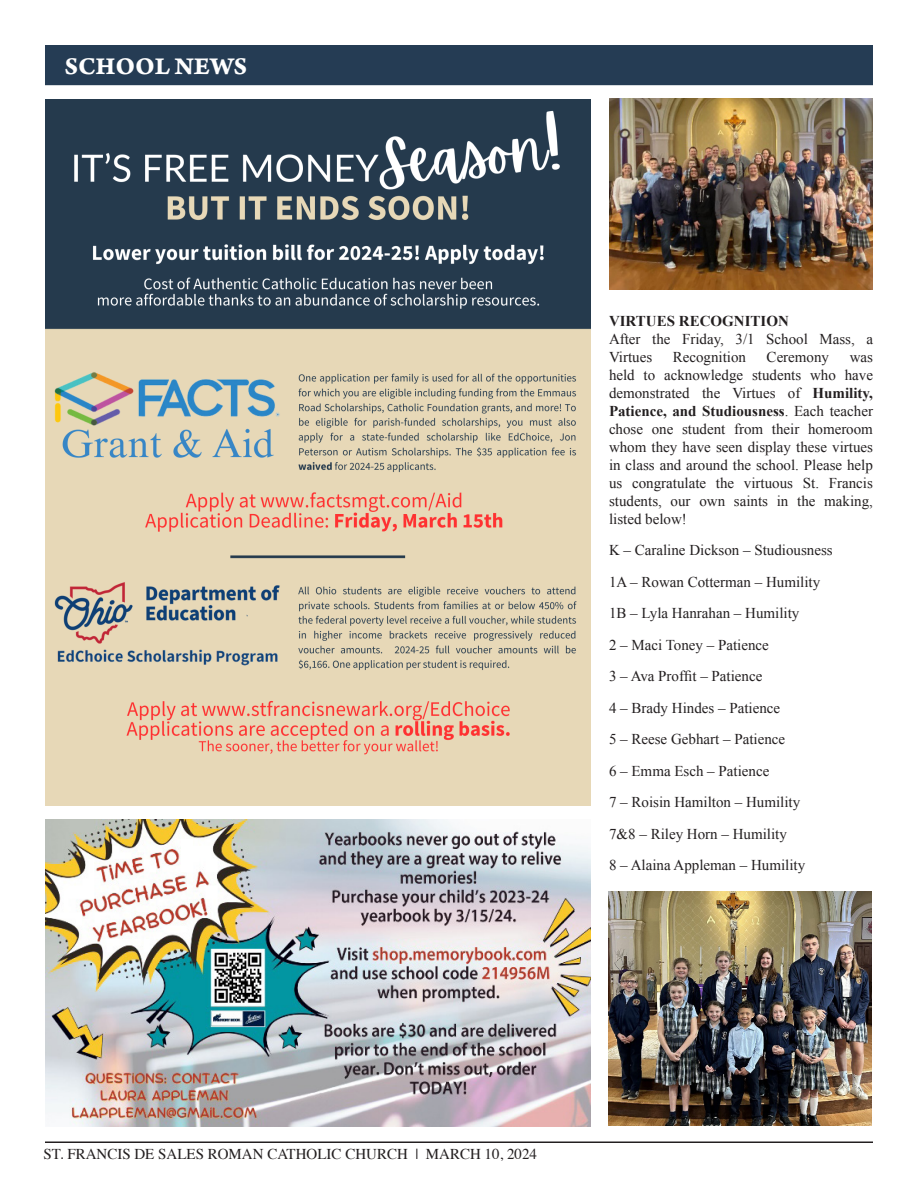
<style>
.page{position:relative;width:918px;height:1188px;background:#fff}
.page>*{position:absolute;margin:0;border:0;box-sizing:border-box;transform-origin:0 0}
.t1{font:25.5px "Arno Pro Bold Caption";letter-spacing:-.01em;color:#fff}
.t2{font:15px/18px "Times New Roman";color:#231f20}
.t3{font:15px "Times";color:#231f20}
.t4{font:700 15px "Times New Roman";color:#231f20}
.s1{font-weight:700}
</style>
<div class="page">
<hr style="left:45px;top:1142px;width:828px;height:1px;background:#231f20">
<div style="left:46px;top:46px;width:826px;height:38px;background:#253c54"></div>
<div style="left:45px;top:45px;width:828px;height:40px;border:2px solid #253c54"></div>
<img style="left:45px;top:99px;width:546px;height:707px">
<img style="left:45px;top:820px;width:546px;height:307px">
<img style="left:609px;top:99px;width:264px;height:191px">
<img style="left:609px;top:891px;width:263px;height:234px">
<p class="t1" style="left:65px;top:51px;width:184px">SCHOOL NEWS</p>
<p class="t4" style="left:609px;top:310px;width:181px">VIRTUES RECOGNITION</p>
<p class="t2" style="left:609px;top:330px;width:266px">After the Friday, 3/1 School Mass, a<br>Virtues</p>
<p class="t2" style="left:673px;top:348px;width:75px">Recognition</p>
<p class="t2" style="left:767px;top:348px;width:64px">Ceremony</p>
<p class="t2" style="left:609px;top:348px;width:266px;text-align:justify;text-indent:241px">was held to acknowledge students who have demonstrated the Virtues of <span class="s1">Humility, Patience, and Studiousness</span>. Each teacher chose one student from their homeroom whom they have seen display these virtues in class and around the school. Please help us congratulate the virtuous St. Francis students, our own saints in the making, listed below!</p>
<p class="t2" style="left:609px;top:541px;width:225px">K – Caraline Dickson – Studiousness</p>
<p class="t2" style="left:609px;top:573px;width:213px">1A – Rowan Cotterman – Humility</p>
<p class="t2" style="left:609px;top:604px;width:192px">1B – Lyla Hanrahan – Humility</p>
<p class="t2" style="left:609px;top:636px;width:161px">2 – Maci Toney – Patience</p>
<p class="t2" style="left:609px;top:667px;width:155px">3 – Ava Proffit – Patience</p>
<p class="t2" style="left:609px;top:699px;width:173px">4 – Brady Hindes – Patience</p>
<p class="t2" style="left:609px;top:730px;width:178px">5 – Reese Gebhart – Patience</p>
<p class="t2" style="left:609px;top:762px;width:162px">6 – Emma Esch – Patience</p>
<p class="t2" style="left:609px;top:793px;width:193px">7 – Roisin Hamilton – Humility</p>
<p class="t2" style="left:609px;top:825px;width:179px">7&amp;8 – Riley Horn – Humility</p>
<p class="t2" style="left:609px;top:856px;width:198px">8 – Alaina Appleman – Humility</p>
<p class="t3" style="left:44px;top:1140px;width:495px">ST. FRANCIS DE SALES ROMAN CATHOLIC CHURCH | MARCH 10, 2024</p>
</div>
